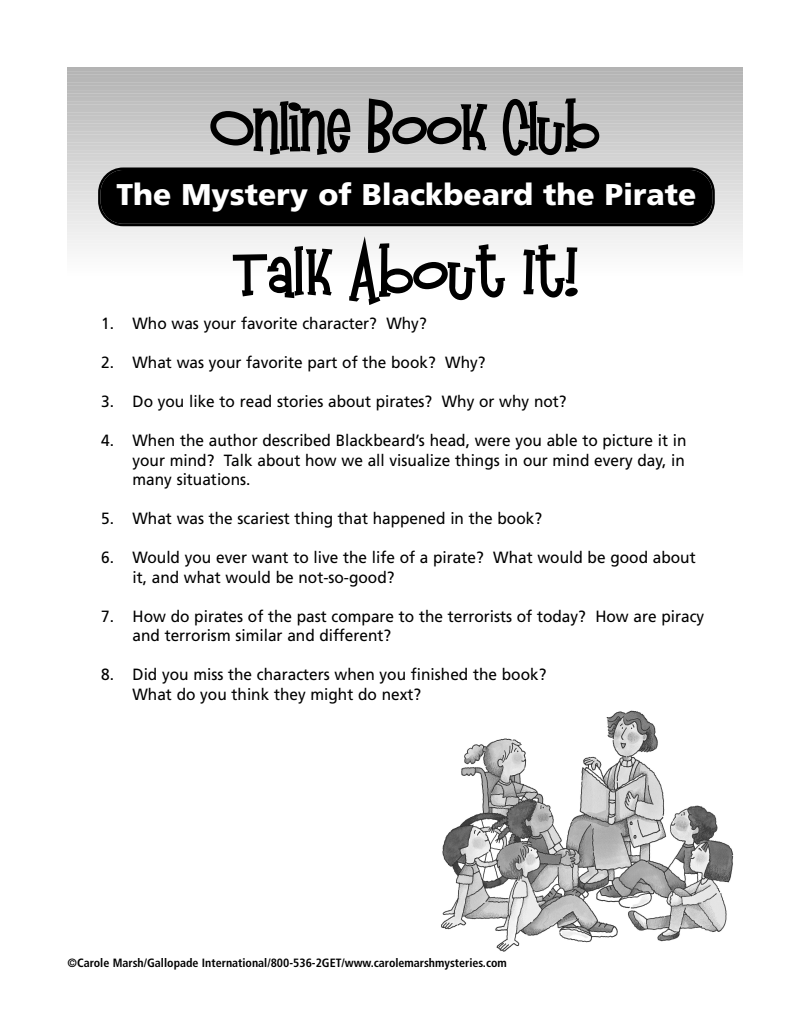
<style>
.page{position:relative;width:810px;height:1035px;background:#fff}
.page>*{position:absolute;margin:0;border:0;box-sizing:border-box;transform-origin:0 0}
.t1{font:60px "Mandingo";color:#000}
.t2{font:900 30px "Frutiger";color:#fff}
.t3{font:16.25px/19.5px "Frutiger";color:#000;scale:.95 1}
.t4{font:700 condensed 12px "Frutiger";color:#000}
</style>
<div class="page">
<img style="left:441px;top:710px;width:293px;height:242px">
<div style="left:68px;top:68px;width:674px;height:5px;background:#b4b4b4"></div>
<div style="left:68px;top:73px;width:674px;height:5px;background:#b6b6b6"></div>
<div style="left:68px;top:76px;width:674px;height:5px;background:#b7b7b7"></div>
<div style="left:68px;top:81px;width:674px;height:6px;background:#b8b8b8"></div>
<div style="left:68px;top:87px;width:674px;height:5px;background:#bababa"></div>
<div style="left:68px;top:92px;width:674px;height:5px;background:#bcbcbc"></div>
<div style="left:68px;top:95px;width:674px;height:5px;background:#bdbdbd"></div>
<div style="left:68px;top:100px;width:674px;height:6px;background:#c0c0c0"></div>
<div style="left:68px;top:106px;width:674px;height:5px;background:#c1c1c1"></div>
<div style="left:68px;top:111px;width:674px;height:6px;background:#c3c3c3"></div>
<div style="left:68px;top:117px;width:674px;height:5px;background:#c5c5c5"></div>
<div style="left:68px;top:122px;width:674px;height:5px;background:#c7c7c7"></div>
<div style="left:68px;top:125px;width:674px;height:5px;background:#c8c8c8"></div>
<div style="left:68px;top:130px;width:674px;height:6px;background:#cacaca"></div>
<div style="left:68px;top:136px;width:674px;height:5px;background:#ccc"></div>
<div style="left:68px;top:141px;width:674px;height:6px;background:#cecece"></div>
<div style="left:68px;top:147px;width:674px;height:5px;background:#d0d0d0"></div>
<div style="left:68px;top:152px;width:674px;height:5px;background:#d2d2d2"></div>
<div style="left:68px;top:155px;width:674px;height:5px;background:#d3d3d3"></div>
<div style="left:68px;top:160px;width:674px;height:6px;background:#d5d5d5"></div>
<svg style="left:68px;top:166px;width:674px;height:3px"></svg>
<div style="left:68px;top:169px;width:674px;height:5px;background:#d8d8d8"></div>
<div style="left:68px;top:174px;width:674px;height:5px;background:#dadada"></div>
<div style="left:68px;top:179px;width:674px;height:6px;background:#dcdcdc"></div>
<div style="left:68px;top:185px;width:674px;height:5px;background:#dedede"></div>
<div style="left:68px;top:190px;width:674px;height:6px;background:#e0e0e0"></div>
<div style="left:68px;top:196px;width:674px;height:5px;background:#e2e2e2"></div>
<div style="left:68px;top:201px;width:674px;height:5px;background:#e4e4e4"></div>
<div style="left:68px;top:204px;width:674px;height:5px;background:#e5e5e5"></div>
<div style="left:68px;top:209px;width:674px;height:6px;background:#e7e7e7"></div>
<div style="left:68px;top:215px;width:674px;height:5px;background:#e9e9e9"></div>
<div style="left:68px;top:220px;width:674px;height:6px;background:#ebebeb"></div>
<div style="left:68px;top:226px;width:674px;height:5px;background:#ededed"></div>
<div style="left:68px;top:231px;width:674px;height:5px;background:#efefef"></div>
<div style="left:68px;top:234px;width:674px;height:5px;background:#f0f0f0"></div>
<div style="left:68px;top:239px;width:674px;height:6px;background:#f2f2f2"></div>
<div style="left:68px;top:245px;width:674px;height:5px;background:#f4f4f4"></div>
<div style="left:68px;top:250px;width:674px;height:6px;background:#f6f6f6"></div>
<div style="left:68px;top:256px;width:674px;height:5px;background:#f8f8f8"></div>
<div style="left:68px;top:261px;width:674px;height:5px;background:#fafafa"></div>
<div style="left:68px;top:264px;width:674px;height:5px;background:#fbfbfb"></div>
<div style="left:98px;top:168px;width:617px;height:58px;background:#000"></div>
<h1 class="t1" style="left:211px;top:84px;width:390px">Online Book Club</h1>
<h2 class="t2" style="left:117px;top:182px;width:582px">The Mystery of Blackbeard the Pirate</h2>
<h1 class="t1" style="left:233px;top:229px;width:346px">Talk About It!</h1>
<p class="t3" style="left:101px;top:315px;width:344px">1. Who was your favorite character? Why?</p>
<p class="t3" style="left:101px;top:354px;width:406px">2. What was your favorite part of the book? Why?</p>
<p class="t3" style="left:101px;top:393px;width:491px">3. Do you like to read stories about pirates? Why or why not?</p>
<p class="t3" style="left:133px;top:432px;width:585px;text-align:justify;text-indent:-31px">4. When the author described Blackbeard’s head, were you able to picture it in your mind? Talk about how we all visualize things in our mind every day, in many situations.</p>
<p class="t3" style="left:101px;top:510px;width:466px">5. What was the scariest thing that happened in the book?</p>
<p class="t3" style="left:133px;top:549px;width:594px;text-indent:-31px">6. Would you ever want to live the life of a pirate? What would be good about it, and what would be not-so-good?</p>
<p class="t3" style="left:133px;top:607px;width:603px;text-indent:-31px">7. How do pirates of the past compare to the terrorists of today? How are piracy and terrorism similar and different?</p>
<p class="t3" style="left:133px;top:666px;width:437px;text-indent:-31px">8. Did you miss the characters when you finished the book?<br>What do you think they might do next?</p>
<p class="t4" style="left:68px;top:958px;width:441px">©Carole Marsh/Gallopade International/800-536-2GET/www.carolemarshmysteries.com</p>
</div>
